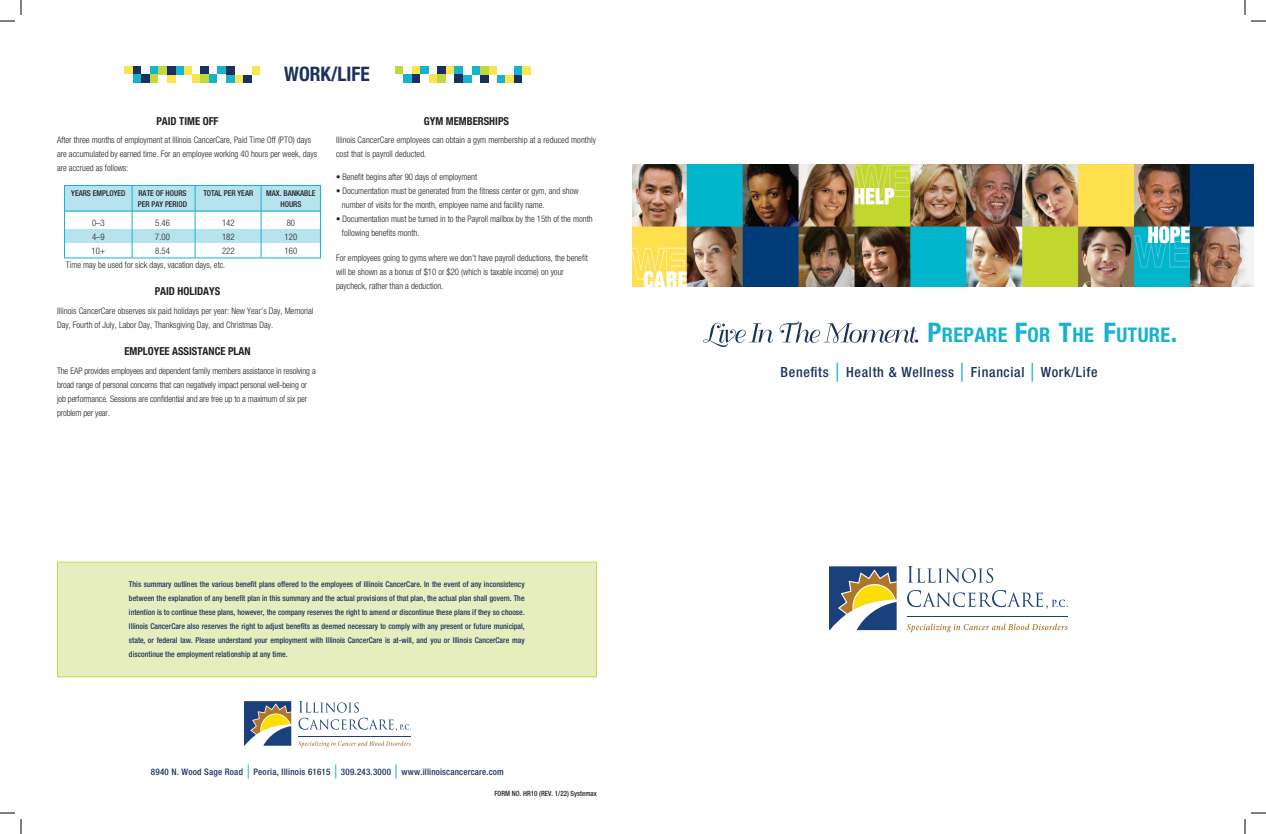
<style>
.page{position:relative;width:1266px;height:834px;background:#fff}
.page>*{position:absolute;margin:0;border:0;box-sizing:border-box;transform-origin:0 0}
.t1{font:700 condensed 20.2px "Helvetica Neue LT Std";letter-spacing:.02em;color:#17b2cd}
.t2{font:700 condensed 20px "Helvetica Neue LT Std";color:#1a315e}
.t3{font:500 condensed 14px "Helvetica Neue LT Std";letter-spacing:.05em;color:#1a315e}
.t4{font:700 condensed 11px "Helvetica Neue LT Std";color:#231f20}
.t5{font:300 condensed 9px/14px "Helvetica Neue LT Std";color:#231f20}
.t6{font:500 condensed 9px "Helvetica Neue LT Std";letter-spacing:.025em;color:#1a315e}
.t7{font:500 condensed 8px/14px "Helvetica Neue LT Std";color:#1a315e;text-align:justify}
.t8{font:500 condensed 8px/11px "Helvetica Neue LT Std";color:#231f20}
.t9{font:500 condensed 7.2px "Helvetica Neue LT Std";color:#231f20}
.s1{font-family:"Myriad Pro";font-weight:400;font-stretch:normal;font-size:14px;color:#17b2cd}
.s2{font-size:27px}
.s3{font-family:"Myriad Pro";font-weight:400;font-stretch:normal;font-size:19px;color:#17b2cd}
</style>
<div class="page">
<div style="left:395px;top:66px;width:9px;height:8px;background:#c2d840"></div>
<div style="left:412px;top:66px;width:8px;height:8px;background:#fbe54c"></div>
<div style="left:420px;top:66px;width:9px;height:8px;background:#17b2cd"></div>
<div style="left:404px;top:74px;width:8px;height:9px;background:#17b2cd"></div>
<div style="left:412px;top:74px;width:8px;height:9px;background:#1a315e"></div>
<div style="left:437px;top:66px;width:9px;height:8px;background:#1a315e"></div>
<div style="left:446px;top:66px;width:8px;height:8px;background:#fbe54c"></div>
<div style="left:454px;top:66px;width:9px;height:8px;background:#17b2cd"></div>
<div style="left:429px;top:74px;width:8px;height:9px;background:#fbe54c"></div>
<div style="left:437px;top:74px;width:9px;height:9px;background:#c2d840"></div>
<div style="left:454px;top:74px;width:9px;height:9px;background:#1a315e"></div>
<div style="left:514px;top:74px;width:8px;height:9px;background:#1a315e"></div>
<div style="left:505px;top:74px;width:9px;height:9px;background:#fbe54c"></div>
<div style="left:497px;top:74px;width:8px;height:9px;background:#17b2cd"></div>
<div style="left:522px;top:66px;width:9px;height:8px;background:#fbe54c"></div>
<div style="left:514px;top:66px;width:8px;height:8px;background:#17b2cd"></div>
<div style="left:480px;top:74px;width:8px;height:9px;background:#1a315e"></div>
<div style="left:463px;top:74px;width:8px;height:9px;background:#17b2cd"></div>
<div style="left:488px;top:66px;width:9px;height:8px;background:#fbe54c"></div>
<div style="left:480px;top:66px;width:8px;height:8px;background:#c2d840"></div>
<div style="left:471px;top:66px;width:9px;height:8px;background:#17b2cd"></div>
<div style="left:243px;top:74px;width:9px;height:9px;background:#1a315e"></div>
<div style="left:235px;top:74px;width:8px;height:9px;background:#fbe54c"></div>
<div style="left:226px;top:74px;width:9px;height:9px;background:#17b2cd"></div>
<div style="left:252px;top:66px;width:8px;height:8px;background:#fbe54c"></div>
<div style="left:226px;top:66px;width:9px;height:8px;background:#1a315e"></div>
<div style="left:124px;top:66px;width:9px;height:8px;background:#fbe54c"></div>
<div style="left:133px;top:66px;width:8px;height:8px;background:#1a315e"></div>
<div style="left:150px;top:66px;width:8px;height:8px;background:#17b2cd"></div>
<div style="left:133px;top:74px;width:8px;height:9px;background:#17b2cd"></div>
<div style="left:141px;top:74px;width:9px;height:9px;background:#1a315e"></div>
<div style="left:150px;top:74px;width:8px;height:9px;background:#c2d840"></div>
<div style="left:167px;top:74px;width:8px;height:9px;background:#fbe54c"></div>
<div style="left:184px;top:66px;width:8px;height:8px;background:#fbe54c"></div>
<div style="left:175px;top:66px;width:9px;height:8px;background:#17b2cd"></div>
<div style="left:167px;top:66px;width:8px;height:8px;background:#1a315e"></div>
<div style="left:158px;top:66px;width:9px;height:8px;background:#c2d840"></div>
<div style="left:201px;top:66px;width:8px;height:8px;background:#1a315e"></div>
<div style="left:218px;top:66px;width:8px;height:8px;background:#17b2cd"></div>
<div style="left:192px;top:74px;width:9px;height:9px;background:#fbe54c"></div>
<div style="left:201px;top:74px;width:8px;height:9px;background:#c2d840"></div>
<div style="left:209px;top:74px;width:9px;height:9px;background:#17b2cd"></div>
<img style="left:633px;top:165px;width:621px;height:121px">
<div style="left:64px;top:229px;width:257px;height:14px;background:#b7e3ee"></div>
<div style="left:64px;top:185px;width:257px;height:26px;background:#b7e3ee"></div>
<div style="left:64px;top:185px;width:257px;height:73px;border:1px solid #17b2cd"></div>
<hr style="left:64px;top:210px;width:257px;height:1px;background:#17b2cd">
<hr style="left:195px;top:185px;width:1px;height:73px;background:#17b2cd">
<hr style="left:132px;top:185px;width:1px;height:73px;background:#17b2cd">
<hr style="left:261px;top:185px;width:1px;height:73px;background:#17b2cd">
<div style="left:58px;top:563px;width:538px;height:113px;background:#e6eebe"></div>
<div style="left:57px;top:562px;width:540px;height:115px;border:1px solid #c2d840"></div>
<hr style="left:299px;top:736px;width:112px;height:1px;background:#1a417c">
<svg style="left:298px;top:741px;width:113px;height:6px"></svg>
<svg style="left:299px;top:701px;width:112px;height:30px"></svg>
<svg style="left:244px;top:701px;width:47px;height:45px;background:#7f867d"></svg>
<hr style="left:907px;top:617px;width:161px;height:1px;background:#1a417c">
<svg style="left:907px;top:624px;width:161px;height:8px"></svg>
<svg style="left:908px;top:566px;width:85px;height:17px"></svg>
<svg style="left:907px;top:590px;width:161px;height:19px"></svg>
<svg style="left:829px;top:566px;width:68px;height:64px"></svg>
<svg style="left:703px;top:323px;width:70px;height:24px"></svg>
<svg style="left:780px;top:321px;width:138px;height:22px"></svg>
<svg style="left:0;top:0;width:22px;height:22px"></svg>
<svg style="left:0;top:812px;width:22px;height:22px"></svg>
<svg style="left:1244px;top:0;width:22px;height:22px"></svg>
<svg style="left:1244px;top:812px;width:22px;height:22px"></svg>
<p class="t2" style="left:284px;top:62px;width:87px">WORK/LIFE</p>
<p class="t4" style="left:156px;top:115px;width:64px">PAID TIME OFF</p>
<p class="t5" style="left:57px;top:133px;width:262px">After three months of employment at Illinois CancerCare, Paid Time Off (PTO) days are accumulated by earned time. For an employee working 40 hours per week, days are accrued as follows:</p>
<p class="t8" style="left:71px;top:188px;width:56px">YEARS EMPLOYED</p>
<p class="t8" style="left:138px;top:188px;width:51px">RATE OF HOURS<br>PER PAY PERIOD</p>
<p class="t8" style="left:203px;top:188px;width:51px">TOTAL PER YEAR</p>
<p class="t5" style="left:92px;top:215px;width:14px">0–3</p>
<p class="t5" style="left:155px;top:215px;width:16px">5.46</p>
<p class="t5" style="left:222px;top:215px;width:14px">142</p>
<p class="t5" style="left:287px;top:215px;width:10px">80</p>
<p class="t5" style="left:92px;top:229px;width:14px">4–9</p>
<p class="t5" style="left:155px;top:229px;width:16px">7.00</p>
<p class="t5" style="left:222px;top:229px;width:14px">182</p>
<p class="t5" style="left:285px;top:229px;width:14px">120</p>
<p class="t5" style="left:92px;top:243px;width:15px">10+</p>
<p class="t5" style="left:155px;top:243px;width:16px">8.54</p>
<p class="t5" style="left:222px;top:243px;width:14px">222</p>
<p class="t5" style="left:285px;top:243px;width:14px">160</p>
<p class="t8" style="left:266px;top:188px;width:51px;text-align:center">MAX. BANKABLE<br>HOURS</p>
<p class="t5" style="left:66px;top:258px;width:161px">Time may be used for sick days, vacation days, etc.</p>
<p class="t4" style="left:155px;top:285px;width:67px">PAID HOLIDAYS</p>
<p class="t5" style="left:57px;top:303px;width:258px">Illinois CancerCare observes six paid holidays per year: New Year’s Day, Memorial<br>Day, Fourth of July, Labor Day, Thanksgiving Day, and Christmas Day.</p>
<p class="t4" style="left:124px;top:345px;width:128px">EMPLOYEE ASSISTANCE PLAN</p>
<p class="t5" style="left:57px;top:363px;width:260px">The EAP provides employees and dependent family members assistance in resolving a broad range of personal concerns that can negatively impact personal well-being or job performance. Sessions are confidential and are free up to a maximum of six per problem per year.</p>
<p class="t4" style="left:424px;top:115px;width:87px">GYM MEMBERSHIPS</p>
<p class="t5" style="left:336px;top:133px;width:261px">Illinois CancerCare employees can obtain a gym membership at a reduced monthly cost that is payroll deducted.</p>
<p class="t5" style="left:336px;top:170px;width:143px">• Benefit begins after 90 days of employment</p>
<p class="t5" style="left:342px;top:184px;width:238px;text-indent:-6px">• Documentation must be generated from the fitness center or gym, and show number of visits for the month, employee name and facility name.</p>
<p class="t5" style="left:342px;top:212px;width:252px;text-indent:-6px">• Documentation must be turned in to the Payroll mailbox by the 15th of the month following benefits month.</p>
<p class="t5" style="left:336px;top:251px;width:253px">For employees going to gyms where we don’t have payroll deductions, the benefit will be shown as a bonus of $10 or $20 (which is taxable income) on your paycheck, rather than a deduction.</p>
<p class="t7" style="left:129px;top:577px;width:397px">This summary outlines the various benefit plans offered to the employees of Illinois CancerCare. In the event of any inconsistency between the explanation of any benefit plan in this summary and the actual provisions of that plan, the actual plan shall govern. The intention is to continue these plans, however, the company reserves the right to amend or discontinue these plans if they so choose.<br>Illinois CancerCare also reserves the right to adjust benefits as deemed necessary to comply with any present or future municipal, state, or federal law. Please understand your employment with Illinois CancerCare is at-will, and you or Illinois CancerCare may discontinue the employment relationship at any time.</p>
<p class="t6" style="left:151px;top:767px;width:355px">8940 N. Wood Sage Road <span class="s1">|</span> Peoria, Illinois 61615 <span class="s1">|</span> 309.243.3000 <span class="s1">|</span> www.illinoiscancercare.com</p>
<p class="t9" style="left:494px;top:789px;width:104px">FORM NO. HR10 (REV. 1/22) Systemax</p>
<p class="t1" style="left:927px;top:323px;width:251px"><span class="s2">P</span>REPARE <span class="s2">F</span>OR <span class="s2">T</span>HE <span class="s2">F</span>UTURE<span class="s2">.</span></p>
<p class="t3" style="left:781px;top:363px;width:318px">Benefits <span class="s3">|</span> Health &amp; Wellness <span class="s3">|</span> Financial <span class="s3">|</span> Work/Life</p>
</div>
